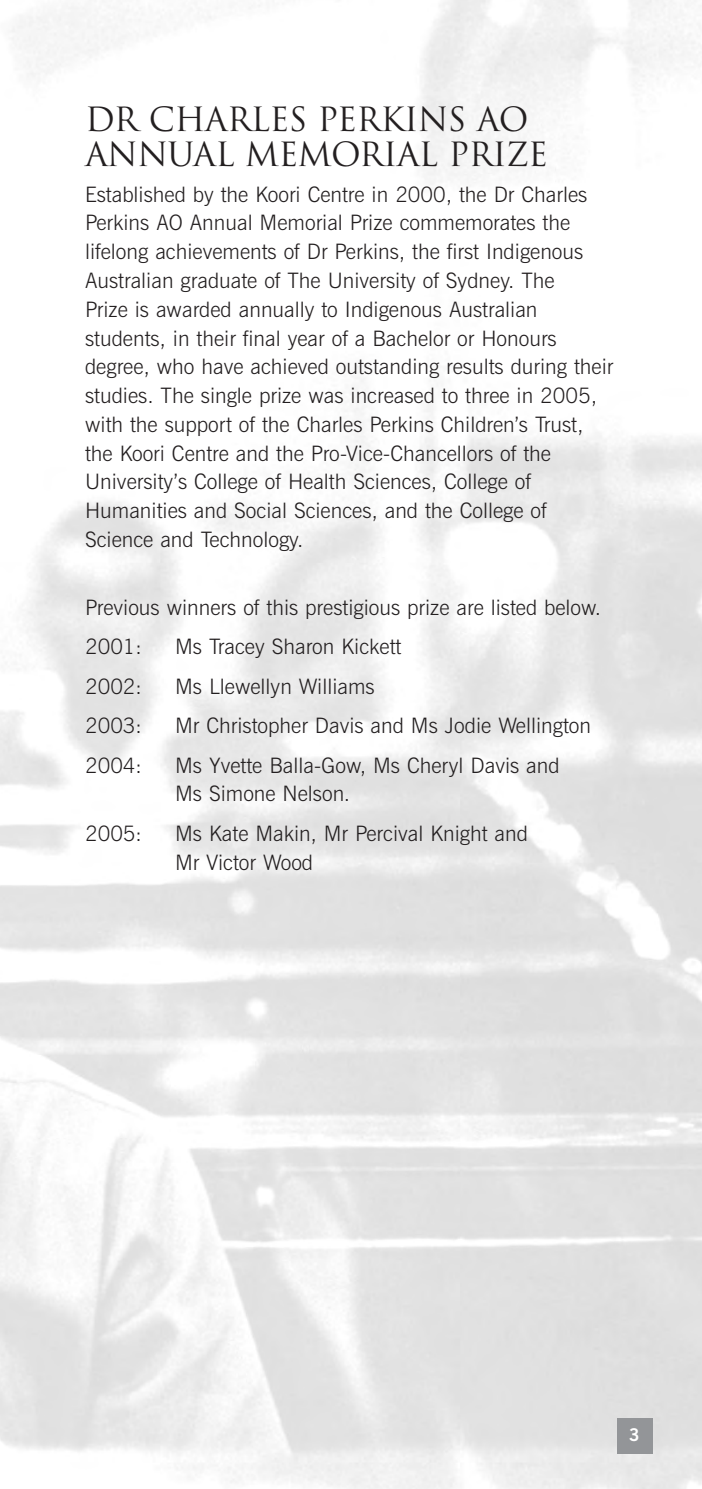
<style>
.page{position:relative;width:702px;height:1489px;background:#fff}
.page>*{position:absolute;margin:0;border:0;box-sizing:border-box;transform-origin:0 0}
.t1{font:32.5px/35px "Trajan";letter-spacing:-.02em;color:#231f20}
.t2{font:300 21.25px/28.8px "News Gothic BT";color:#231f20}
.t3{font:700 17.5px "News Gothic BT";color:#fff}
</style>
<div class="page">
<div style="left:617px;top:1417px;width:35px;height:36px;background:#939598"></div>
<h1 class="t1" style="left:85px;top:102px;width:464px">DR CHARLES PERKINS AO<br>ANNUAL MEMORIAL PRIZE</h1>
<p class="t2" style="left:85px;top:182px;width:529px">Established by the Koori Centre in 2000, the Dr Charles Perkins AO Annual Memorial Prize commemorates the lifelong achievements of Dr Perkins, the first Indigenous Australian graduate of The University of Sydney. The<br>Prize is awarded annually to Indigenous Australian students, in their final year of a Bachelor or Honours degree, who have achieved outstanding results during their studies. The single prize was increased to three in 2005, with the support of the Charles Perkins Children’s Trust, the Koori Centre and the Pro-Vice-Chancellors of the University’s College of Health Sciences, College of Humanities and Social Sciences, and the College of Science and Technology.</p>
<p class="t2" style="left:85px;top:589px;width:517px;line-height:39.5px">Previous winners of this prestigious prize are listed below.<br>2001:</p>
<p class="t2" style="left:175px;top:634px;width:228px">Ms Tracey Sharon Kickett</p>
<p class="t2" style="left:85px;top:673px;width:58px">2002:</p>
<p class="t2" style="left:175px;top:673px;width:201px">Ms Llewellyn Williams</p>
<p class="t2" style="left:85px;top:713px;width:58px">2003:</p>
<p class="t2" style="left:175px;top:713px;width:417px">Mr Christopher Davis and Ms Jodie Wellington</p>
<p class="t2" style="left:85px;top:752px;width:58px">2004:</p>
<p class="t2" style="left:175px;top:752px;width:386px">Ms Yvette Balla-Gow, Ms Cheryl Davis and<br>Ms Simone Nelson.</p>
<p class="t2" style="left:85px;top:820px;width:58px">2005:</p>
<p class="t2" style="left:175px;top:820px;width:354px">Ms Kate Makin, Mr Percival Knight and<br>Mr Victor Wood</p>
<p class="t3" style="left:629px;top:1427px;width:12px">3</p>
</div>
